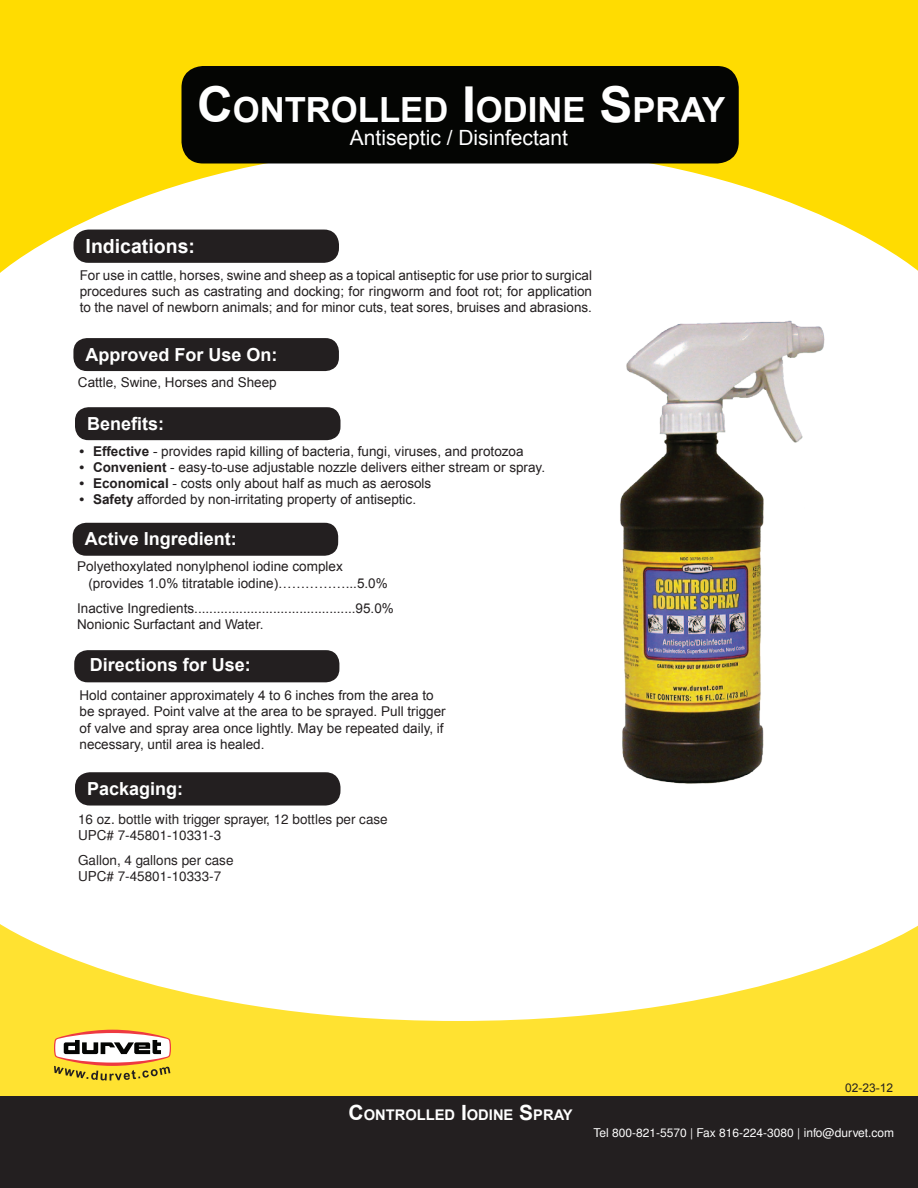
<style>
.page{position:relative;width:918px;height:1188px;background:#fff}
.page>*{position:absolute;margin:0;border:0;box-sizing:border-box;transform-origin:0 0}
.t1{font:700 34.65px "Arial";color:#fff}
.t2{font:21px "Arial";color:#fff}
.t3{font:700 19.5px "Arial";color:#fff}
.t4{font:700 18px "Arial";color:#fff}
.t5{font:700 14.7px "Arial";color:#fff}
.t6{font:13.5px/16.2px "Arial";color:#231f20}
.t7{font:13.5px/16.2px "Pali Helvetica";color:#231f20}
.t8{font:12px "Pali Helvetica";color:#fff}
.t9{font:12px "Arial";color:#231f20}
.s1{font-size:49.5px}
.s2{font-weight:700}
.s3{font-size:21px}
</style>
<div class="page">
<svg style="left:0;top:0;width:918px;height:273px;fill:#ffdc01"></svg>
<svg style="left:0;top:924px;width:918px;height:172px;fill:#ffe231"></svg>
<div style="left:0;top:1096px;width:918px;height:92px;background:#231f20"></div>
<div style="left:75px;top:772px;width:265px;height:34px;background:#231f20;border-radius:15px"></div>
<div style="left:75px;top:407px;width:265px;height:33px;background:#231f20;border-radius:14px"></div>
<div style="left:74px;top:230px;width:265px;height:33px;background:#231f20;border-radius:15px"></div>
<svg style="left:54px;top:1030px;width:117px;height:51px"></svg>
<img style="left:620px;top:320px;width:205px;height:464px">
<div style="left:181px;top:66px;width:558px;height:97px;background:#040503;border-radius:22px"></div>
<div style="left:74px;top:650px;width:265px;height:32px;background:#231f20;border-radius:14px"></div>
<div style="left:73px;top:523px;width:265px;height:33px;background:#231f20;border-radius:14px"></div>
<div style="left:73px;top:338px;width:266px;height:33px;background:#231f20;border-radius:14px"></div>
<h1 class="t1" style="left:197px;top:86px;width:530px"><span class="s1">C</span>ONTROLLED <span class="s1">I</span>ODINE <span class="s1">S</span>PRAY</h1>
<h3 class="t3" style="left:86px;top:233px;width:111px">Indications:</h3>
<h2 class="t2" style="left:350px;top:124px;width:220px">Antiseptic / Disinfectant</h2>
<p class="t6" style="left:80px;top:267px;width:514px;text-align:justify">For use in cattle, horses, swine and sheep as a topical antiseptic for use prior to surgical procedures such as castrating and docking; for ringworm and foot rot; for application to the navel of newborn animals; and for minor cuts, teat sores, bruises and abrasions.</p>
<h3 class="t4" style="left:86px;top:342px;width:194px">Approved For Use On:</h3>
<p class="t6" style="left:78px;top:374px;width:200px">Cattle, Swine, Horses and Sheep</p>
<h3 class="t4" style="left:87px;top:412px;width:79px">Benefits:</h3>
<p class="t6" style="left:80px;top:443px;width:446px"><span class="s2">• Effective</span> - provides rapid killing of bacteria, fungi, viruses, and protozoa</p>
<p class="t6" style="left:80px;top:459px;width:467px"><span class="s2">• Convenient</span> - easy-to-use adjustable nozzle delivers either stream or spray.</p>
<p class="t6" style="left:80px;top:476px;width:353px"><span class="s2">• Economical</span> - costs only about half as much as aerosols</p>
<p class="t6" style="left:80px;top:492px;width:338px"><span class="s2">• Safety</span> afforded by non-irritating property of antiseptic.</p>
<h3 class="t4" style="left:85px;top:527px;width:154px">Active Ingredient:</h3>
<p class="t6" style="left:88px;top:559px;width:301px;text-indent:-11px">Polyethoxylated nonylphenol iodine complex (provides 1.0% titratable iodine)……………...5.0%</p>
<p class="t6" style="left:77px;top:600px;width:318px">Inactive Ingredients...........................................95.0%<br>Nonionic Surfactant and Water.</p>
<h3 class="t4" style="left:90px;top:652px;width:163px">Directions for Use:</h3>
<p class="t6" style="left:80px;top:687px;width:368px">Hold container approximately 4 to 6 inches from the area to be sprayed. Point valve at the area to be sprayed. Pull trigger of valve and spray area once lightly. May be repeated daily, if necessary, until area is healed.</p>
<h3 class="t4" style="left:87px;top:777px;width:98px">Packaging:</h3>
<p class="t7" style="left:78px;top:811px;width:311px">16 oz. bottle with trigger sprayer, 12 bottles per case<br>UPC# 7-45801-10331-3</p>
<p class="t7" style="left:78px;top:852px;width:157px">Gallon, 4 gallons per case<br>UPC# 7-45801-10333-7</p>
<p class="t5" style="left:349px;top:1105px;width:226px"><span class="s3">C</span>ONTROLLED <span class="s3">I</span>ODINE <span class="s3">S</span>PRAY</p>
<p class="t9" style="left:845px;top:1080px;width:50px">02-23-12</p>
<p class="t8" style="left:594px;top:1125px;width:302px">Tel 800-821-5570 | Fax 816-224-3080 | info@durvet.com</p>
</div>
